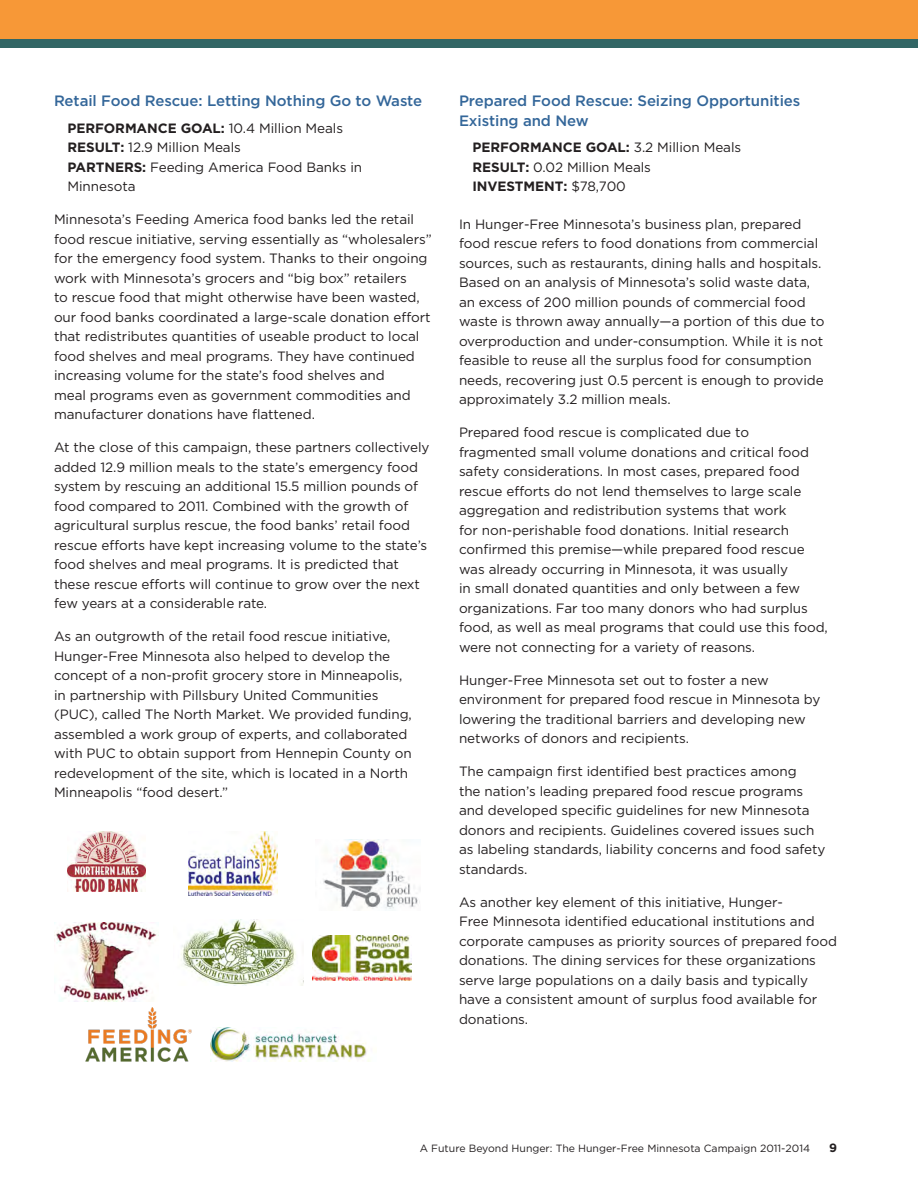
<style>
.page{position:relative;width:918px;height:1188px;background:#fff}
.page>*{position:absolute;margin:0;border:0;box-sizing:border-box;transform-origin:0 0}
.t1{font:500 15px/19.5px "Gotham";letter-spacing:-.005em;color:#369}
.t2{font:13.5px/19.5px "Gotham";letter-spacing:-.005em;color:#231f20}
.t3{font:700 12px "Gotham";color:#231f20}
.t4{font:10.5px "Gotham";color:#231f20}
.s1{font-weight:700}
</style>
<div class="page">
<div style="left:0;top:0;width:918px;height:39px;background:#f79837"></div>
<div style="left:0;top:39px;width:918px;height:8px;background:#326665"></div>
<img style="left:181px;top:919px;width:123px;height:67px">
<img style="left:323px;top:839px;width:97px;height:72px">
<img style="left:313px;top:935px;width:99px;height:45px">
<img style="left:188px;top:832px;width:90px;height:63px">
<img style="left:67px;top:831px;width:78px;height:61px">
<img style="left:85px;top:1007px;width:107px;height:55px">
<img style="left:54px;top:923px;width:103px;height:79px">
<img style="left:211px;top:1027px;width:159px;height:35px">
<p class="t1" style="left:54px;top:91px;width:370px">Retail Food Rescue: Letting Nothing Go to Waste</p>
<p class="t2" style="left:68px;top:118px;width:296px"><span class="s1">PERFORMANCE GOAL:</span> 10.4 Million Meals<br><span class="s1">RESULT:</span> 12.9 Million Meals<br><span class="s1">PARTNERS:</span> Feeding America Food Banks in<br>Minnesota</p>
<p class="t2" style="left:54px;top:209px;width:379px">Minnesota’s Feeding America food banks led the retail food rescue initiative, serving essentially as “wholesalers” for the emergency food system. Thanks to their ongoing work with Minnesota’s grocers and “big box” retailers<br>to rescue food that might otherwise have been wasted, our food banks coordinated a large-scale donation effort that redistributes quantities of useable product to local food shelves and meal programs. They have continued increasing volume for the state’s food shelves and<br>meal programs even as government commodities and manufacturer donations have flattened.</p>
<p class="t2" style="left:54px;top:437px;width:377px">At the close of this campaign, these partners collectively added 12.9 million meals to the state’s emergency food system by rescuing an additional 15.5 million pounds of food compared to 2011. Combined with the growth of agricultural surplus rescue, the food banks’ retail food rescue efforts have kept increasing volume to the state’s food shelves and meal programs. It is predicted that these rescue efforts will continue to grow over the next few years at a considerable rate.</p>
<p class="t2" style="left:54px;top:626px;width:359px">As an outgrowth of the retail food rescue initiative, Hunger-Free Minnesota also helped to develop the concept of a non-profit grocery store in Minneapolis, in partnership with Pillsbury United Communities (PUC), called The North Market. We provided funding, assembled a work group of experts, and collaborated with PUC to obtain support from Hennepin County on redevelopment of the site, which is located in a North Minneapolis “food desert.”</p>
<p class="t1" style="left:459px;top:91px;width:343px">Prepared Food Rescue: Seizing Opportunities<br>Existing and New</p>
<p class="t2" style="left:472px;top:137px;width:270px"><span class="s1">PERFORMANCE GOAL:</span> 3.2 Million Meals<br><span class="s1">RESULT:</span> 0.02 Million Meals<br><span class="s1">INVESTMENT:</span> $78,700</p>
<p class="t2" style="left:459px;top:214px;width:367px">In Hunger-Free Minnesota’s business plan, prepared food rescue refers to food donations from commercial sources, such as restaurants, dining halls and hospitals.<br>Based on an analysis of Minnesota’s solid waste data, an excess of 200 million pounds of commercial food waste is thrown away annually—a portion of this due to overproduction and under-consumption. While it is not feasible to reuse all the surplus food for consumption needs, recovering just 0.5 percent is enough to provide approximately 3.2 million meals.</p>
<p class="t2" style="left:459px;top:422px;width:370px">Prepared food rescue is complicated due to fragmented small volume donations and critical food safety considerations. In most cases, prepared food rescue efforts do not lend themselves to large scale aggregation and redistribution systems that work<br>for non-perishable food donations. Initial research confirmed this premise—while prepared food rescue was already occurring in Minnesota, it was usually<br>in small donated quantities and only between a few organizations. Far too many donors who had surplus food, as well as meal programs that could use this food, were not connecting for a variety of reasons.</p>
<p class="t2" style="left:459px;top:670px;width:363px">Hunger-Free Minnesota set out to foster a new environment for prepared food rescue in Minnesota by lowering the traditional barriers and developing new networks of donors and recipients.</p>
<p class="t2" style="left:459px;top:761px;width:368px">The campaign first identified best practices among<br>the nation’s leading prepared food rescue programs and developed specific guidelines for new Minnesota donors and recipients. Guidelines covered issues such as labeling standards, liability concerns and food safety standards.</p>
<p class="t2" style="left:459px;top:892px;width:379px">As another key element of this initiative, Hunger-<br>Free Minnesota identified educational institutions and corporate campuses as priority sources of prepared food donations. The dining services for these organizations serve large populations on a daily basis and typically have a consistent amount of surplus food available for donations.</p>
<p class="t4" style="left:420px;top:1141px;width:392px">A Future Beyond Hunger: The Hunger-Free Minnesota Campaign 2011-2014</p>
<p class="t3" style="left:829px;top:1139px;width:9px">9</p>
</div>
